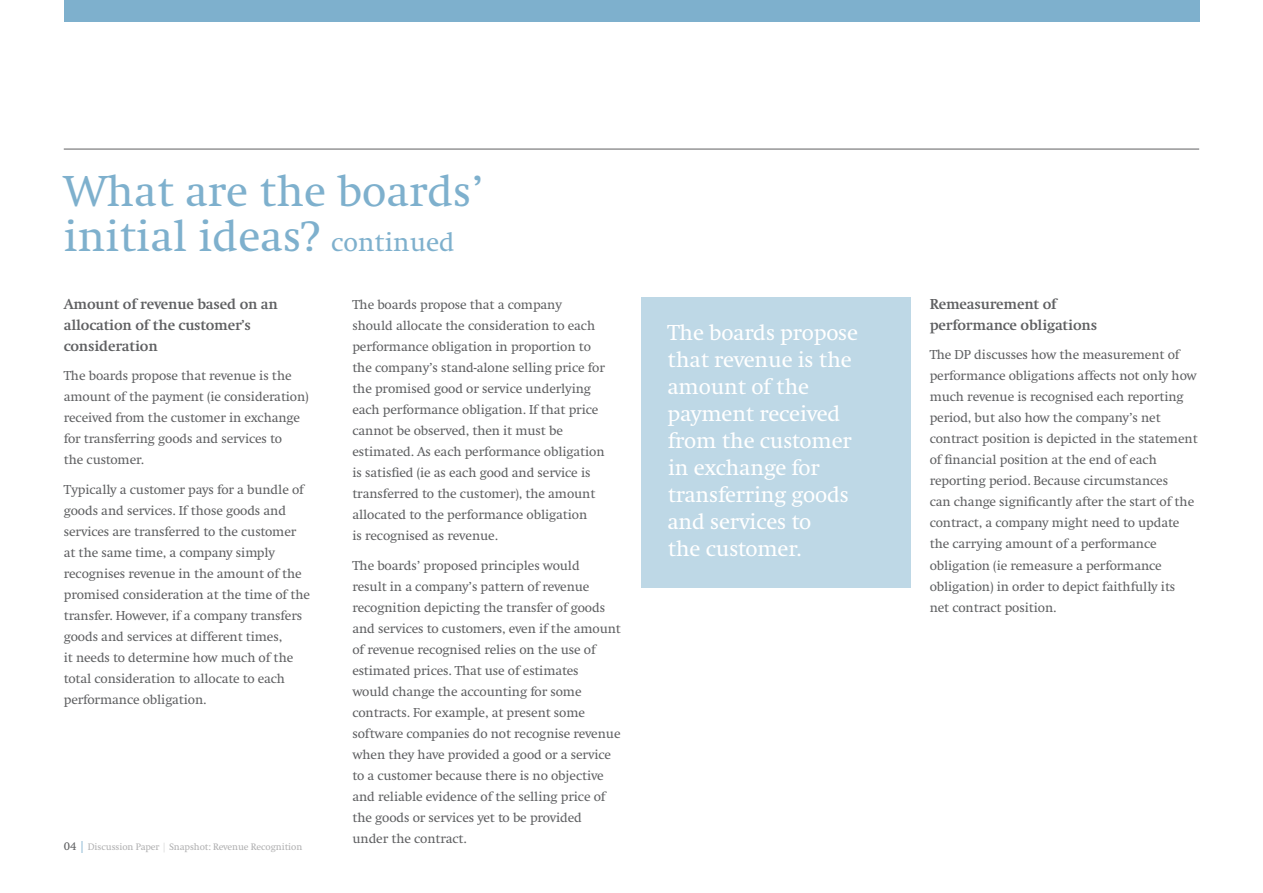
<style>
.page{position:relative;width:1263px;height:893px;background:#fff}
.page>*{position:absolute;margin:0;border:0;box-sizing:border-box;transform-origin:0 0}
.t1{font:45px/45px "Swift EF";color:#7eb0cd}
.t2{font:22.5px/27px "Swift EF";letter-spacing:-.01em;color:#fff}
.t3{font:700 15px/21px "Swift EF";letter-spacing:-.01em;color:#5f6062}
.t4{font:13.5px/21px "Swift EF";letter-spacing:-.01em;color:#5f6062}
.t5{font:9.75px "Swift EF";letter-spacing:-.01em;color:#afafb0}
.s1{font-size:27px}
.s2{font-size:12px;color:#5f6062}
.s3{font-size:12px;color:#7eb0cd}
.s4{color:#d7d7d8}
</style>
<div class="page">
<hr style="left:64px;top:149px;width:1135px;height:1px;background:#5f6062">
<div style="left:64px;top:0;width:1135px;height:21px;background:#7eb0cd"></div>
<div style="left:641px;top:298px;width:269px;height:290px;background:#bed8e6"></div>
<h1 class="t1" style="left:64px;top:170px;width:421px">What are the boards’ initial ideas? <span class="s1">continued</span></h1>
<p class="t3" style="left:64px;top:294px;width:216px">Amount of revenue based on an allocation of the customer’s consideration</p>
<p class="t4" style="left:64px;top:366px;width:246px">The boards propose that revenue is the amount of the payment (ie consideration) received from the customer in exchange for transferring goods and services to<br>the customer.</p>
<p class="t4" style="left:64px;top:479px;width:248px">Typically a customer pays for a bundle of goods and services. If those goods and services are transferred to the customer at the same time, a company simply recognises revenue in the amount of the promised consideration at the time of the transfer. However, if a company transfers goods and services at different times,<br>it needs to determine how much of the total consideration to allocate to each performance obligation.</p>
<p class="t5" style="left:64px;top:842px;width:240px"><span class="s2">04</span> <span class="s3">|</span> Discussion Paper <span class="s4">|</span> Snapshot: Revenue Recognition</p>
<p class="t4" style="left:352px;top:294px;width:254px">The boards propose that a company should allocate the consideration to each performance obligation in proportion to the company’s stand-alone selling price for the promised good or service underlying each performance obligation. If that price cannot be observed, then it must be estimated. As each performance obligation is satisfied (ie as each good and service is transferred to the customer), the amount allocated to the performance obligation<br>is recognised as revenue.</p>
<p class="t4" style="left:352px;top:555px;width:270px">The boards’ proposed principles would<br>result in a company’s pattern of revenue recognition depicting the transfer of goods and services to customers, even if the amount of revenue recognised relies on the use of estimated prices. That use of estimates<br>would change the accounting for some contracts. For example, at present some software companies do not recognise revenue when they have provided a good or a service to a customer because there is no objective and reliable evidence of the selling price of the goods or services yet to be provided under the contract.</p>
<h2 class="t2" style="left:667px;top:320px;width:192px">The boards propose that revenue is the amount of the payment received from the customer in exchange for transferring goods and services to<br>the customer.</h2>
<p class="t3" style="left:930px;top:294px;width:169px">Remeasurement of performance obligations</p>
<p class="t4" style="left:930px;top:345px;width:269px">The DP discusses how the measurement of performance obligations affects not only how much revenue is recognised each reporting period, but also how the company’s net contract position is depicted in the statement of financial position at the end of each reporting period. Because circumstances<br>can change significantly after the start of the contract, a company might need to update the carrying amount of a performance obligation (ie remeasure a performance obligation) in order to depict faithfully its net contract position.</p>
</div>
